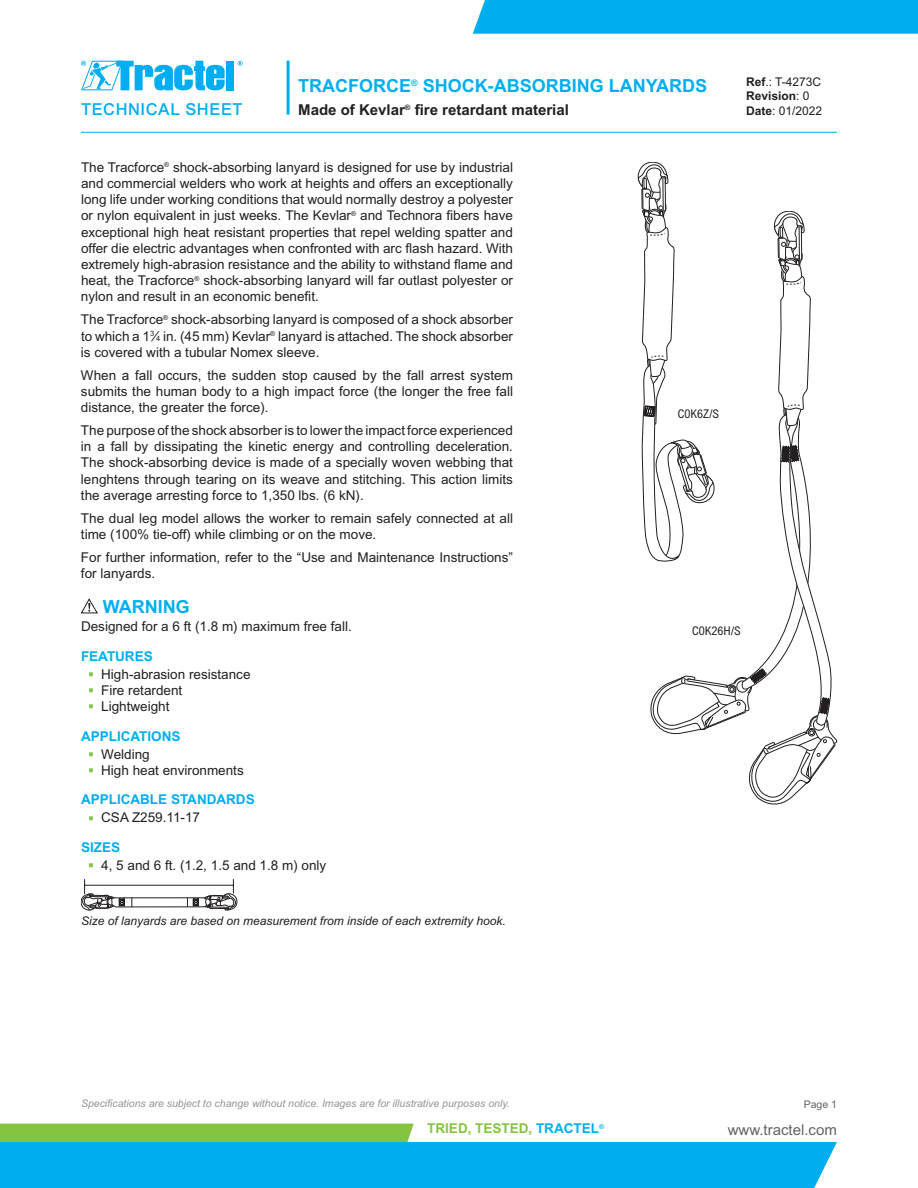
<style>
.page{position:relative;width:918px;height:1188px;background:#fff}
.page>*{position:absolute;margin:0;border:0;box-sizing:border-box;transform-origin:0 0}
.t1{font:700 18px "Arial MT Std";color:#00aeef}
.t2{font:500 16.5px "Arial MT Std";letter-spacing:.035em;color:#00aeef}
.t3{font:700 15px "Arial MT Std";color:#231f20}
.t4{font:15px "Arial MT Std";color:#636366}
.t5{font:13.5px/16.2px "Arial MT Std";color:#231f20;text-align:justify}
.t6{font:700 13.5px "Arial MT Std";color:#00aeef}
.t7{font:700 13.5px "Arial MT Std";color:#84c440}
.t8{font:italic 12px "Arial MT Std";color:#231f20}
.t9{font:12px/14.4px "Arial MT Std";color:#231f20}
.t10{font:condensed 12px "Arial MT Std";color:#231f20}
.t11{font:italic 10.5px "Arial MT Std";color:#939598}
.t12{font:10.5px "Arial MT Std";color:#636366}
.s1{font-weight:700}
.s2{font-size:7.35px}
.s3{color:#00aeef}
</style>
<div class="page">
<hr style="left:81px;top:132px;width:756px;height:1px;background:#00aeef">
<hr style="left:287px;top:61px;width:3px;height:54px;background:#00aeef">
<div style="left:473px;top:0;width:445px;height:34px;background:#00aeef"></div>
<svg style="left:0;top:1124px;width:837px;height:64px"></svg>
<div style="left:226px;top:61px;width:8px;height:29px;background:#00aeef"></div>
<svg style="left:238px;top:61px;width:5px;height:5px"></svg>
<svg style="left:81px;top:61px;width:144px;height:29px"></svg>
<svg style="left:81px;top:599px;width:17px;height:14px"></svg>
<svg style="left:81px;top:879px;width:156px;height:31px"></svg>
<hr style="left:85px;top:885px;width:148px;height:1px;background:#231f20">
<svg style="left:638px;top:162px;width:199px;height:642px"></svg>
<p class="t2" style="left:81px;top:100px;width:163px">TECHNICAL SHEET</p>
<h1 class="t1" style="left:298px;top:75px;width:410px">TRACFORCE<sup>®</sup> SHOCK-ABSORBING LANYARDS</h1>
<p class="t3" style="left:298px;top:101px;width:272px">Made of Kevlar<sup>®</sup> fire retardant material</p>
<p class="t9" style="left:746px;top:74px;width:78px"><span class="s1">Ref</span>.: T-4273C<br><span class="s1">Revision</span>: 0<br><span class="s1">Date</span>: 01/2022</p>
<p class="t5" style="left:81px;top:159px;width:434px">The Tracforce<sup>®</sup> shock-absorbing lanyard is designed for use by industrial and commercial welders who work at heights and offers an exceptionally long life under working conditions that would normally destroy a polyester or nylon equivalent in just weeks. The Kevlar<sup>®</sup> and Technora fibers have exceptional high heat resistant properties that repel welding spatter and offer die electric advantages when confronted with arc flash hazard. With extremely high-abrasion resistance and the ability to withstand flame and heat, the Tracforce<sup>®</sup> shock-absorbing lanyard will far outlast polyester or nylon and result in an economic benefit.</p>
<p class="t5" style="left:81px;top:311px;width:434px">The Tracforce<sup>®</sup> shock-absorbing lanyard is composed of a shock absorber to which a 1<sup>3</sup>⁄<span class="s2">4</span> in. (45 mm) Kevlar<sup>®</sup> lanyard is attached. The shock absorber is covered with a tubular Nomex sleeve.</p>
<p class="t5" style="left:81px;top:367px;width:434px">When a fall occurs, the sudden stop caused by the fall arrest system submits the human body to a high impact force (the longer the free fall distance, the greater the force).</p>
<p class="t5" style="left:81px;top:422px;width:434px">The purpose of the shock absorber is to lower the impact force experienced in a fall by dissipating the kinetic energy and controlling deceleration.<br>The shock-absorbing device is made of a specially woven webbing that lenghtens through tearing on its weave and stitching. This action limits the average arresting force to 1,350 lbs. (6 kN).</p>
<p class="t5" style="left:81px;top:510px;width:433px">The dual leg model allows the worker to remain safely connected at all time (100% tie-off) while climbing or on the move.</p>
<p class="t5" style="left:81px;top:549px;width:434px">For further information, refer to the “Use and Maintenance Instructions” for lanyards.</p>
<h1 class="t1" style="left:103px;top:596px;width:88px">WARNING</h1>
<p class="t5" style="left:81px;top:618px;width:272px">Designed for a 6 ft (1.8 m) maximum free fall.</p>
<p class="t6" style="left:81px;top:648px;width:73px">FEATURES</p>
<p class="t5" style="left:101px;top:666px;width:151px;text-align:left">High-abrasion resistance<br>Fire retardent<br>Lightweight</p>
<p class="t6" style="left:81px;top:728px;width:101px">APPLICATIONS</p>
<p class="t5" style="left:101px;top:746px;width:144px">Welding<br>High heat environments</p>
<p class="t6" style="left:81px;top:792px;width:175px">APPLICABLE STANDARDS</p>
<p class="t5" style="left:101px;top:809px;width:100px">CSA Z259.11-17</p>
<p class="t6" style="left:81px;top:839px;width:41px">SIZES</p>
<p class="t5" style="left:101px;top:857px;width:227px">4, 5 and 6 ft. (1.2, 1.5 and 1.8 m) only</p>
<p class="t8" style="left:81px;top:913px;width:426px">Size of lanyards are based on measurement from inside of each extremity hook.</p>
<p class="t11" style="left:81px;top:1097px;width:430px">Specifications are subject to change without notice. Images are for illustrative purposes only.</p>
<p class="t7" style="left:427px;top:1121px;width:178px">TRIED, TESTED, <span class="s3">TRACTEL</span><sup>®</sup></p>
<p class="t10" style="left:678px;top:406px;width:43px">C0K6Z/S</p>
<p class="t10" style="left:692px;top:623px;width:50px">C0K26H/S</p>
<p class="t12" style="left:804px;top:1099px;width:35px">Page 1</p>
<p class="t4" style="left:728px;top:1121px;width:111px">www.tractel.com</p>
</div>
